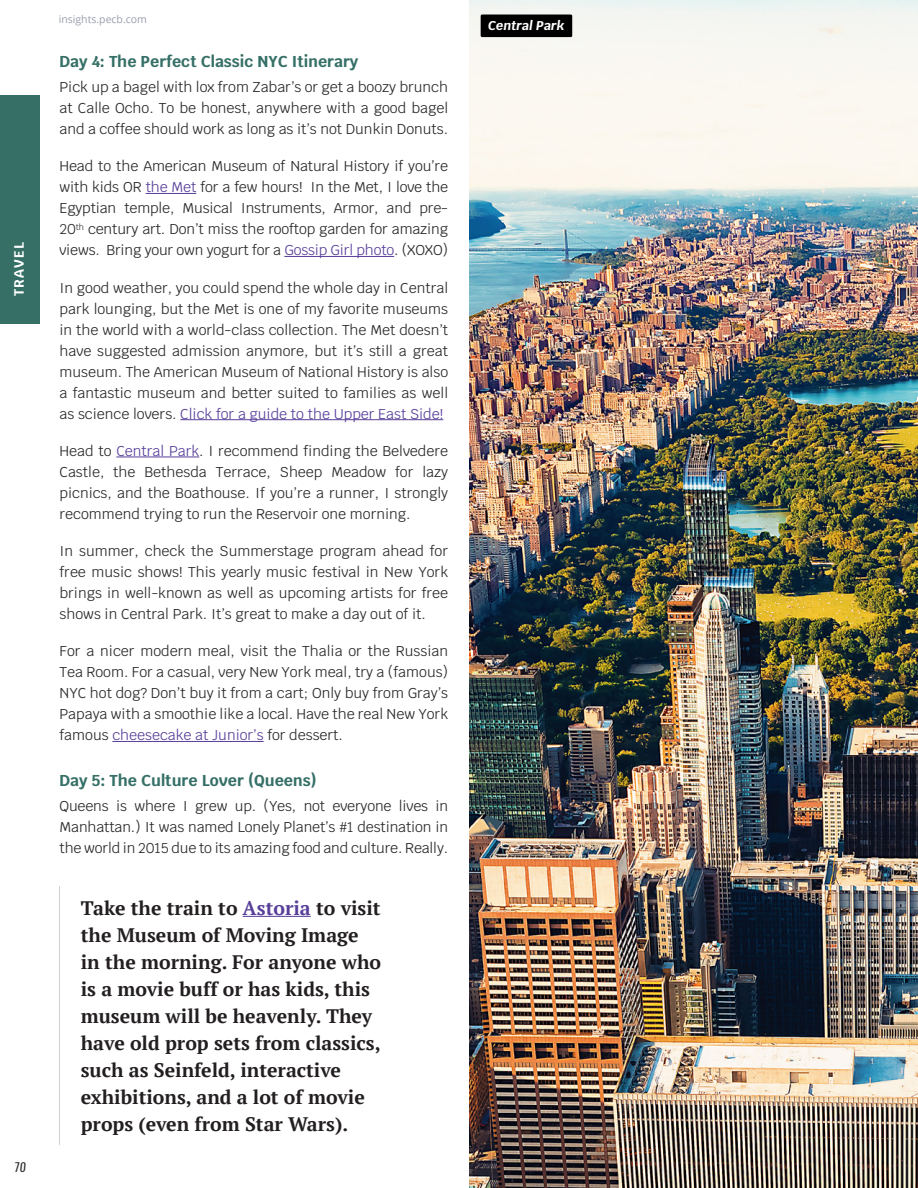
<style>
.page{position:relative;width:918px;height:1188px;background:#fff}
.page>*{position:absolute;margin:0;border:0;box-sizing:border-box;transform-origin:0 0}
.Important_Sentence{font:700 19.5px/27px "PT Serif";color:#231f20}
.t1{font:700 15.75px "Krub";color:#356f66}
.Body_Copy{font:14.25px/21px "Krub";color:#282828;text-align:justify}
.t2{font:700 13.5px "Krub";letter-spacing:.1em;color:#fff}
.Photo_Caption{font:italic 700 12.75px "Krub";color:#fff}
.t3{font:italic 12px "Oswald";color:#282828}
.t4{font:10.5px "Open Sans";color:#9a9fac}
.s1{color:#573e99}
</style>
<div class="page">
<div style="left:0;top:95px;width:40px;height:228px;background:#356f66"></div>
<hr style="left:146px;top:193px;width:50px;height:1px;background:#573e99">
<hr style="left:284px;top:256px;width:110px;height:1px;background:#573e99">
<hr style="left:180px;top:419px;width:263px;height:1px;background:#573e99">
<hr style="left:116px;top:457px;width:83px;height:1px;background:#573e99">
<hr style="left:112px;top:741px;width:152px;height:1px;background:#573e99">
<hr style="left:59px;top:886px;width:1px;height:259px;background:#cdcfd5">
<hr style="left:243px;top:916px;width:68px;height:1px;background:#573e99">
<img style="left:470px;top:0;width:448px;height:1188px">
<div style="left:481px;top:15px;width:91px;height:22px;background:#000;border-radius:2px"></div>
<p class="t2" style="left:11px;top:296px;width:55px;rotate:-90deg">TRAVEL</p>
<p class="t3" style="left:14px;top:1158px;width:13px">70</p>
<p class="t4" style="left:59px;top:12px;width:90px">insights.pecb.com</p>
<p class="t1" style="left:60px;top:52px;width:300px">Day 4: The Perfect Classic NYC Itinerary</p>
<p class="Body_Copy" style="left:60px;top:77px;width:390px">Pick up a bagel with lox from Zabar’s or get a boozy brunch at Calle Ocho. To be honest, anywhere with a good bagel and a coffee should work as long as it’s not Dunkin Donuts.</p>
<p class="Body_Copy" style="left:60px;top:156px;width:390px">Head to the American Museum of Natural History if you’re with kids OR <span class="s1">the Met</span> for a few hours! In the Met, I love the Egyptian temple, Musical Instruments, Armor, and pre-20<sup>th</sup> century art. Don’t miss the rooftop garden for amazing views. Bring your own yogurt for a <span class="s1">Gossip Girl photo</span>. (XOXO)</p>
<p class="Body_Copy" style="left:60px;top:277px;width:390px">In good weather, you could spend the whole day in Central park lounging, but the Met is one of my favorite museums in the world with a world-class collection. The Met doesn’t have suggested admission anymore, but it’s still a great museum. The American Museum of National History is also a fantastic museum and better suited to families as well as science lovers. <span class="s1">Click for a guide to the Upper East Side!</span></p>
<p class="Body_Copy" style="left:60px;top:440px;width:390px">Head to <span class="s1">Central Park</span>. I recommend finding the Belvedere Castle, the Bethesda Terrace, Sheep Meadow for lazy picnics, and the Boathouse. If you’re a runner, I strongly recommend trying to run the Reservoir one morning.</p>
<p class="Body_Copy" style="left:60px;top:541px;width:390px">In summer, check the Summerstage program ahead for free music shows! This yearly music festival in New York brings in well-known as well as upcoming artists for free shows in Central Park. It’s great to make a day out of it.</p>
<p class="Body_Copy" style="left:60px;top:641px;width:390px">For a nicer modern meal, visit the Thalia or the Russian Tea Room. For a casual, very New York meal, try a (famous)<br>NYC hot dog? Don’t buy it from a cart; Only buy from Gray’s Papaya with a smoothie like a local. Have the real New York famous <span class="s1">cheesecake at Junior’s</span> for dessert.</p>
<p class="t1" style="left:60px;top:772px;width:259px">Day 5: The Culture Lover (Queens)</p>
<p class="Body_Copy" style="left:60px;top:796px;width:390px">Queens is where I grew up. (Yes, not everyone lives in Manhattan.) It was named Lonely Planet’s #1 destination in the world in 2015 due to its amazing food and culture. Really.</p>
<p class="Important_Sentence" style="left:81px;top:894px;width:302px">Take the train to <span class="s1">Astoria</span> to visit the Museum of Moving Image in the morning. For anyone who is a movie buff or has kids, this museum will be heavenly. They have old prop sets from classics, such as Seinfeld, interactive exhibitions, and a lot of movie props (even from Star Wars).</p>
<p class="Photo_Caption" style="left:488px;top:18px;width:78px">Central Park</p>
</div>
